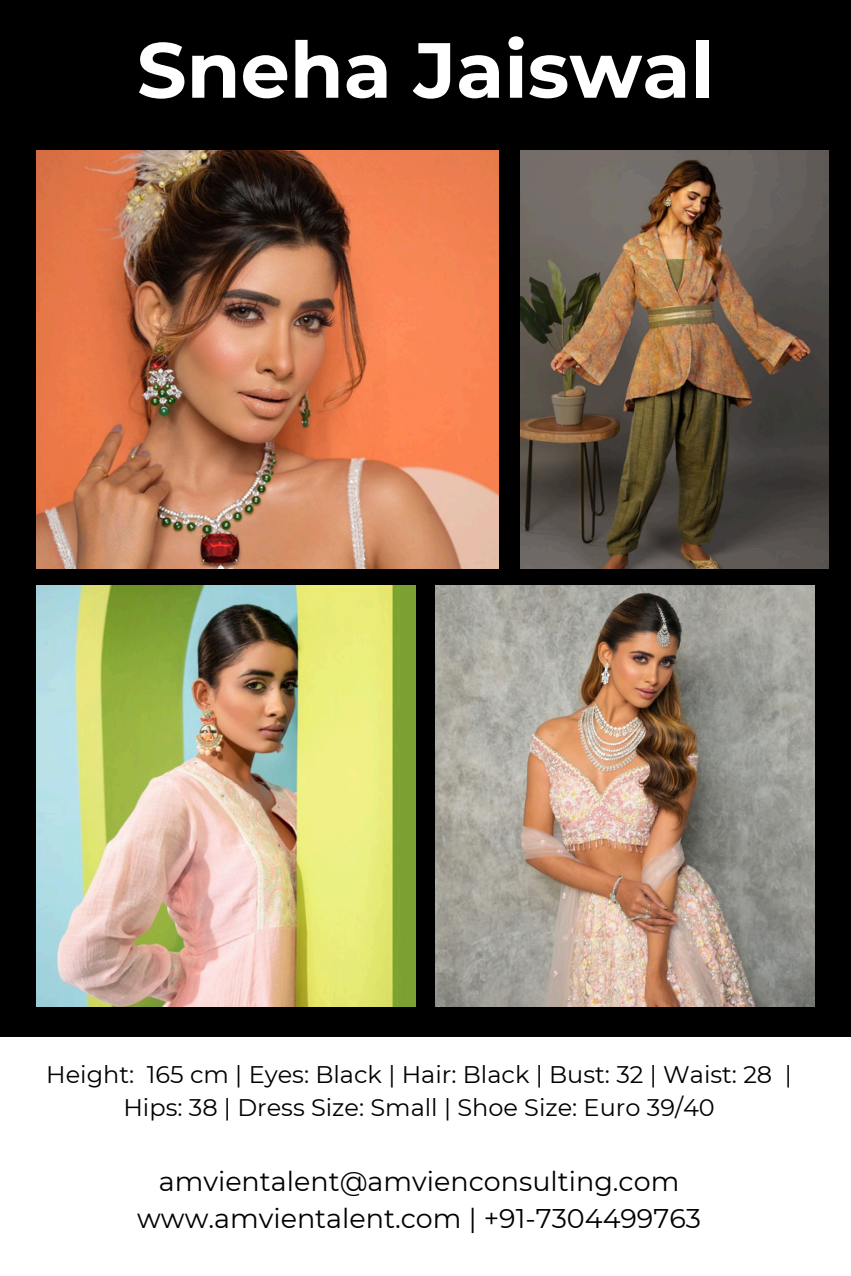
<style>
.page{position:relative;width:851px;height:1276px;background:#fff}
.page>*{position:absolute;margin:0;border:0;box-sizing:border-box;transform-origin:0 0}
.t1{font:700 78px "Montserrat";color:#fff}
.t2{font:27px/37.2px "Montserrat";color:#000;text-align:center}
.t3{font:24px/32.7px "Montserrat";color:#000;text-align:center}
</style>
<div class="page">
<div style="left:0;top:0;width:850px;height:1036px;background:#000"></div>
<img style="left:36px;top:150px;width:463px;height:419px">
<img style="left:36px;top:585px;width:379px;height:421px">
<img style="left:520px;top:150px;width:308px;height:419px">
<img style="left:435px;top:585px;width:379px;height:421px">
<p class="t1" style="left:137px;top:22px;width:578px">Sneha Jaiswal</p>
<h2 class="t3" style="left:46px;top:1058px;width:747px">Height: 165 cm | Eyes: Black | Hair: Black | Bust: 32 | Waist: 28 |<br>Hips: 38 | Dress Size: Small | Shoe Size: Euro 39/40</h2>
<p class="t2" style="left:137px;top:1162px;width:565px">amvientalent@amvienconsulting.com www.amvientalent.com | +91-7304499763</p>
</div>
